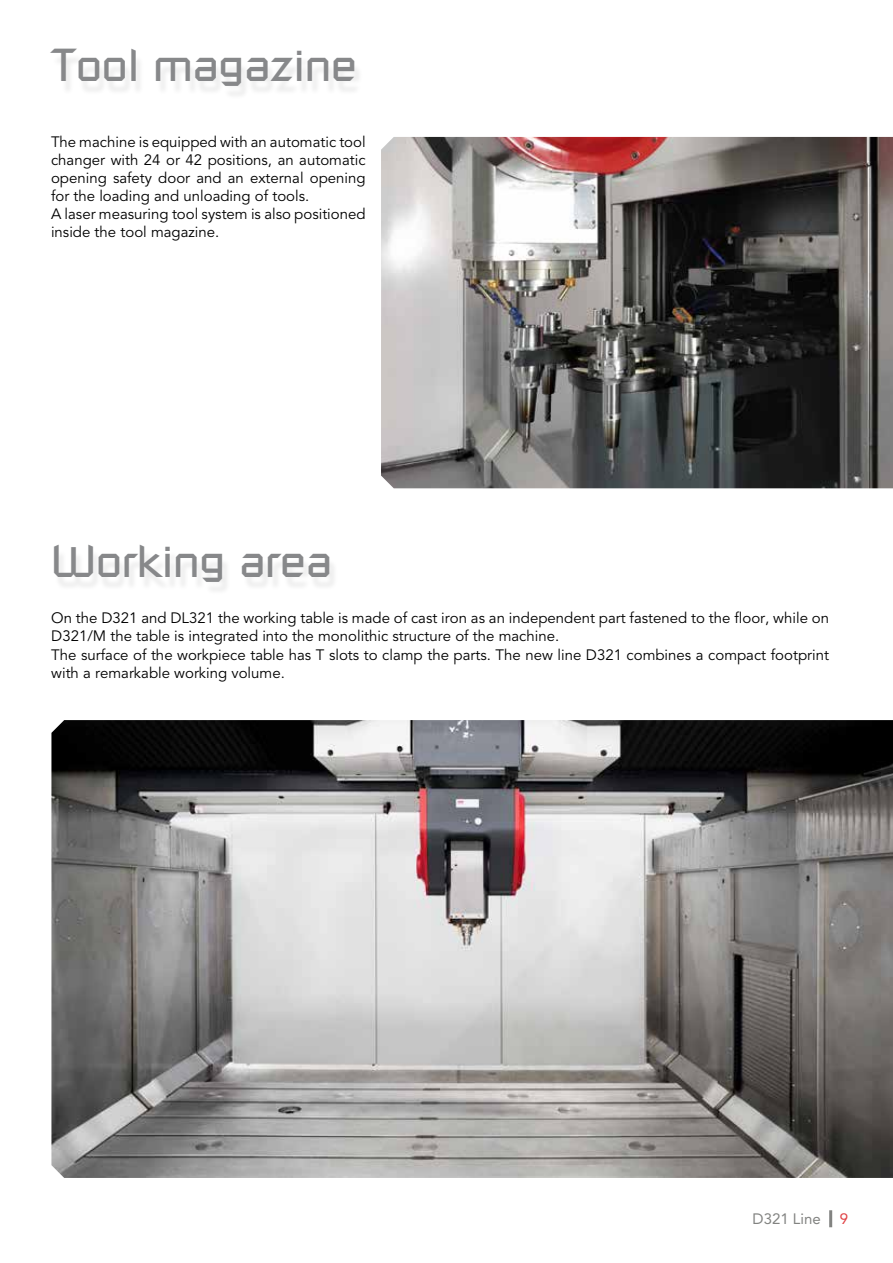
<style>
.page{position:relative;width:893px;height:1263px;background:#fff}
.page>*{position:absolute;margin:0;border:0;box-sizing:border-box;transform-origin:0 0}
.t1{font:45px "Russell Square";color:#87888a}
.t2{font:15px/18px "Avenir";color:#000}
.t3{font:15px "Avenir";color:#828381}
.t4{font:15px "Avenir";color:#e04144}
</style>
<div class="page">
<img style="left:51px;top:720px;width:842px;height:458px">
<img style="left:381px;top:137px;width:512px;height:351px">
<hr style="left:829px;top:1210px;width:3px;height:17px;background:#828381">
<h1 class="t1" style="left:51px;top:38px;width:307px">Tool magazine</h1>
<p class="t2" style="left:51px;top:134px;width:316px">The machine is equipped with an automatic tool changer with 24 or 42 positions, an automatic opening safety door and an external opening for the loading and unloading of tools.<br>A laser measuring tool system is also positioned inside the tool magazine.</p>
<h1 class="t1" style="left:51px;top:534px;width:282px">Working area</h1>
<p class="t2" style="left:51px;top:610px;width:779px">On the D321 and DL321 the working table is made of cast iron as an independent part fastened to the floor, while on D321/M the table is integrated into the monolithic structure of the machine.<br>The surface of the workpiece table has T slots to clamp the parts. The new line D321 combines a compact footprint with a remarkable working volume.</p>
<p class="t3" style="left:753px;top:1210px;width:70px">D321 Line</p>
<p class="t4" style="left:840px;top:1210px;width:10px">9</p>
</div>
